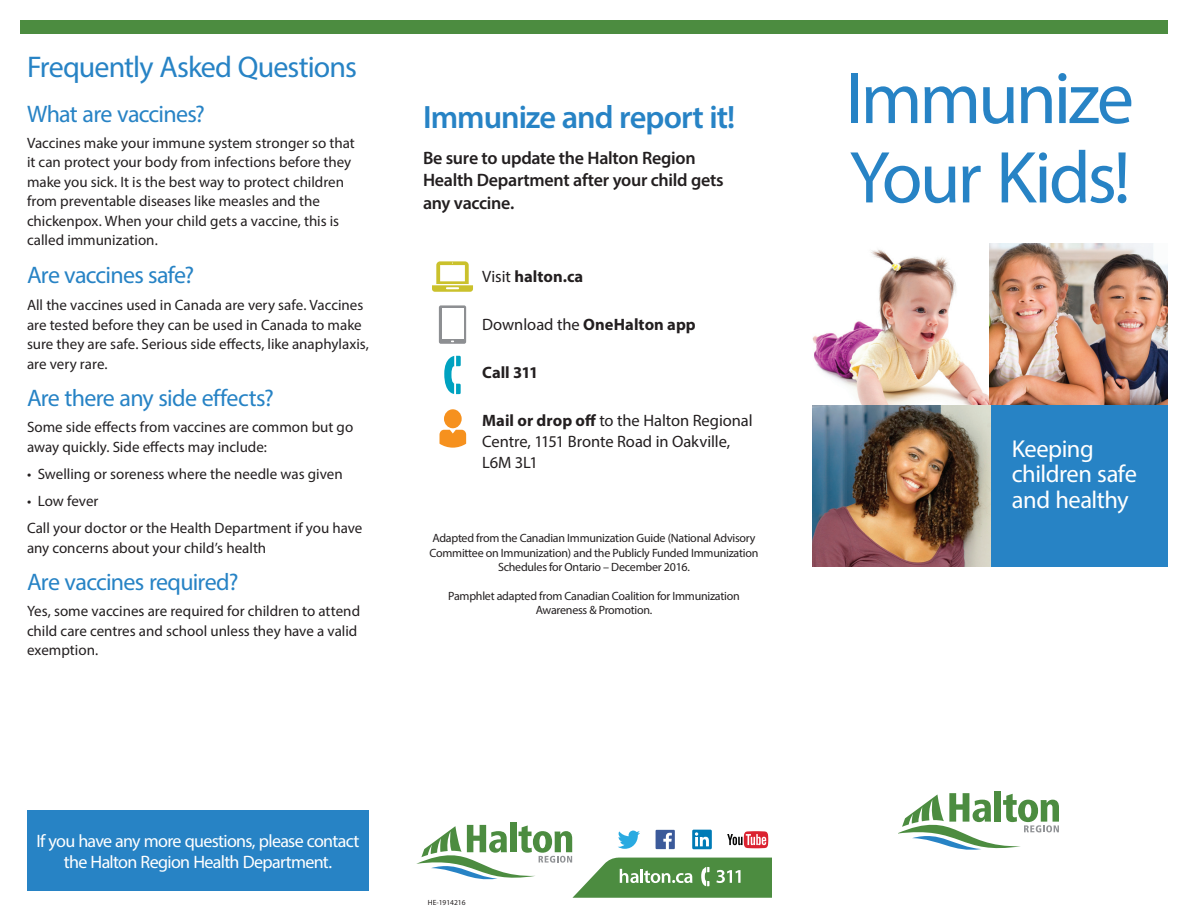
<style>
.page{position:relative;width:1188px;height:918px;background:#fff}
.page>*{position:absolute;margin:0;border:0;box-sizing:border-box;transform-origin:0 0}
.t1{font:74.1px/79.3px "Myriad Pro";letter-spacing:-.04em;color:#2783c5}
.t2{font:600 32.4px "Myriad Pro";letter-spacing:-.03em;color:#2783c5}
.t3{font:30px "Myriad Pro";letter-spacing:-.03em;color:#2783c5}
.t4{font:24.45px/25.5px "Myriad Pro";letter-spacing:-.02em;color:#fff}
.t5{font:24px "Myriad Pro";letter-spacing:-.03em;color:#2783c5}
.t6{font:600 18px/22.5px "Myriad Pro";letter-spacing:-.015em;color:#231f20}
.t7{font:18px/21px "Myriad Pro";letter-spacing:-.035em;color:#fff;text-align:center}
.t8{font:16.5px/21px "Myriad Pro";letter-spacing:-.005em;color:#231f20}
.t9{font:700 16.5px "Myriad Pro";color:#231f20}
.t10{font:15px/19.5px "Myriad Pro";color:#231f20}
.t11{font:12px/14.4px "Myriad Pro";letter-spacing:-.02em;color:#231f20;text-align:center}
.t12{font:7.5px "Myriad Pro";color:#231f20}
.s1{font-weight:400}
.s2{font-weight:700}
</style>
<div class="page">
<div style="left:20px;top:20px;width:1148px;height:14px;background:#4c8c40"></div>
<div style="left:510px;top:823px;width:6px;height:29px;background:#4c8c40"></div>
<svg style="left:416px;top:825px;width:356px;height:73px"></svg>
<div style="left:990px;top:405px;width:178px;height:162px;background:#2783c5"></div>
<img style="left:812px;top:243px;width:356px;height:162px">
<img style="left:812px;top:405px;width:178px;height:162px">
<svg style="left:439px;top:305px;width:27px;height:39px"></svg>
<div style="left:442px;top:309px;width:21px;height:30px;background:#fff"></div>
<svg style="left:432px;top:261px;width:41px;height:31px"></svg>
<div style="left:444px;top:409px;width:18px;height:19px;background:#f6911e;border-radius:50%"></div>
<svg style="left:440px;top:430px;width:26px;height:18px"></svg>
<svg style="left:444px;top:356px;width:17px;height:38px"></svg>
<div style="left:994px;top:791px;width:7px;height:31px;background:#4c8c40"></div>
<svg style="left:898px;top:793px;width:161px;height:57px"></svg>
<div style="left:27px;top:810px;width:342px;height:81px;background:#2783c5"></div>
<h3 class="t3" style="left:27px;top:48px;width:331px">Frequently Asked Questions</h3>
<h3 class="t5" style="left:27px;top:99px;width:179px">What are vaccines?</h3>
<p class="t10" style="left:27px;top:133px;width:329px">Vaccines make your immune system stronger so that it can protect your body from infections before they make you sick. It is the best way to protect children from preventable diseases like measles and the chickenpox. When your child gets a vaccine, this is called immunization.</p>
<h3 class="t5" style="left:27px;top:260px;width:169px">Are vaccines safe?</h3>
<p class="t10" style="left:27px;top:295px;width:344px">All the vaccines used in Canada are very safe. Vaccines are tested before they can be used in Canada to make sure they are safe. Serious side effects, like anaphylaxis, are very rare.</p>
<h3 class="t5" style="left:27px;top:383px;width:248px">Are there any side effects?</h3>
<p class="t10" style="left:27px;top:417px;width:328px">Some side effects from vaccines are common but go away quickly. Side effects may include:</p>
<p class="t10" style="left:27px;top:464px;width:317px">• Swelling or soreness where the needle was given</p>
<p class="t10" style="left:27px;top:487px;width:337px;line-height:27px">• Low fever<br>Call your doctor or the Health Department if you have</p>
<p class="t10" style="left:27px;top:538px;width:241px">any concerns about your child’s health</p>
<h3 class="t5" style="left:27px;top:567px;width:213px">Are vaccines required?</h3>
<p class="t10" style="left:27px;top:601px;width:335px">Yes, some vaccines are required for children to attend child care centres and school unless they have a valid exemption.</p>
<h2 class="t2" style="left:423px;top:97px;width:314px">Immunize and report it!</h2>
<p class="t6" style="left:423px;top:146px;width:302px">Be sure to update the Halton Region<br>Health Department after your child gets any vaccine.</p>
<p class="t9" style="left:482px;top:266px;width:103px"><span class="s1">Visit</span> halton.ca</p>
<p class="t9" style="left:482px;top:314px;width:215px"><span class="s1">Download the</span> OneHalton app</p>
<p class="t9" style="left:482px;top:362px;width:58px">Call 311</p>
<p class="t8" style="left:482px;top:410px;width:272px"><span class="s2">Mail or drop off</span> to the Halton Regional<br>Centre, 1151 Bronte Road in Oakville,<br>L6M 3L1</p>
<p class="t11" style="left:430px;top:531px;width:330px">Adapted from the Canadian Immunization Guide (National Advisory<br>Committee on Immunization) and the Publicly Funded Immunization<br>Schedules for Ontario – December 2016.</p>
<p class="t11" style="left:448px;top:588px;width:293px">Pamphlet adapted from Canadian Coalition for Immunization<br>Awareness &amp; Promotion.</p>
<p class="t7" style="left:36px;top:830px;width:325px">If you have any more questions, please contact the Halton Region Health Department.</p>
<p class="t12" style="left:428px;top:898px;width:39px">HE-1914216</p>
<h1 class="t1" style="left:846px;top:57px;width:290px">Immunize<br>Your Kids!</h1>
<h3 class="t4" style="left:1012px;top:436px;width:127px">Keeping children safe and healthy</h3>
</div>
